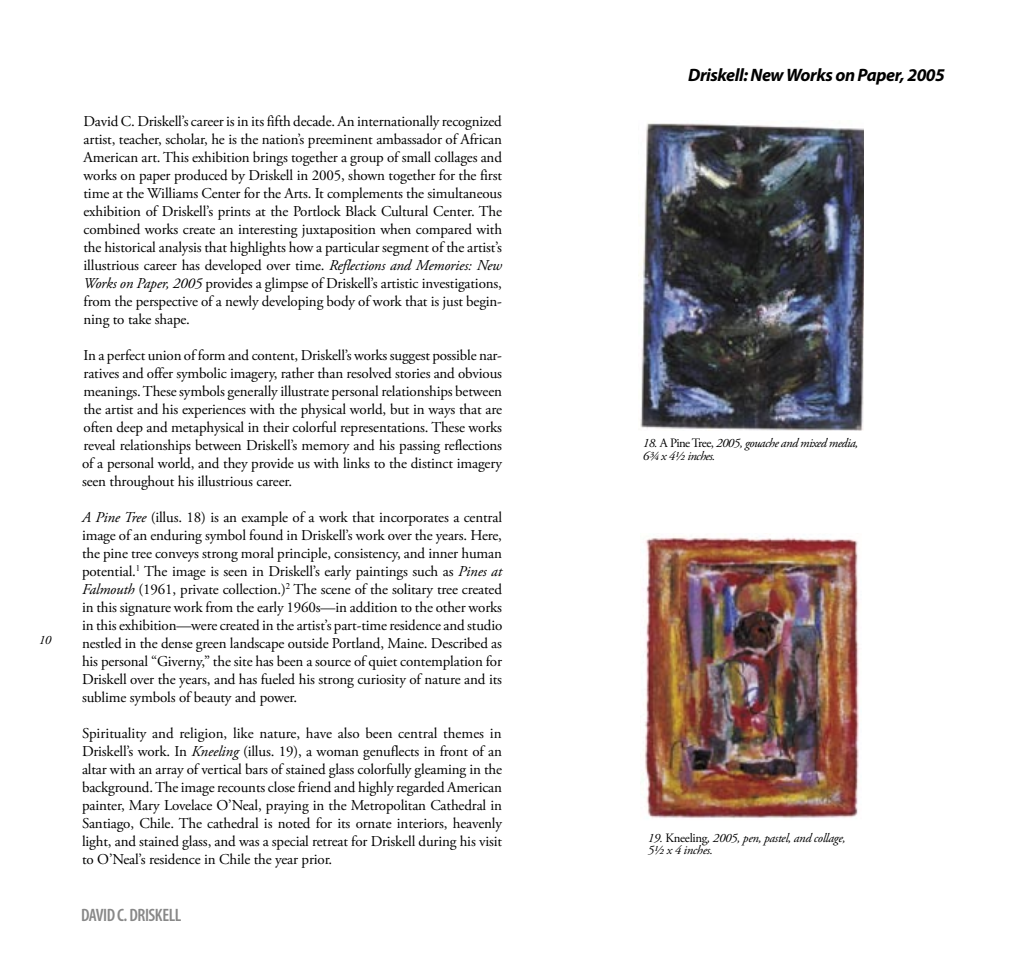
<style>
.page{position:relative;width:1026px;height:972px;background:#fff}
.page>*{position:absolute;margin:0;border:0;box-sizing:border-box;transform-origin:0 0}
.t1{font:italic 700 18px "Myriad Pro";letter-spacing:-.025em;color:#000}
.t2{font:600 condensed 18px "Myriad Pro";letter-spacing:-.025em;color:#888}
.BODYTEXT{font:15px/18px "Adobe Garamond Pro";letter-spacing:-.01em;color:#000;text-align:justify}
.t3{font:italic 12.75px/12.8px "Adobe Garamond Pro";letter-spacing:-.04em;color:#000}
.s1{font-style:italic}
.s2{font-style:normal}
</style>
<div class="page">
<img style="left:638px;top:123px;width:226px;height:308px">
<img style="left:642px;top:536px;width:217px;height:283px">
<p class="t3" style="left:39px;top:634px;width:14px">10</p>
<p class="BODYTEXT" style="left:84px;top:113px;width:420px">David C. Driskell’s career is in its fifth decade. An internationally recognized artist, teacher, scholar, he is the nation’s preeminent ambassador of African American art. This exhibition brings together a group of small collages and works on paper produced by Driskell in 2005, shown together for the first time at the Williams Center for the Arts. It complements the simultaneous exhibition of Driskell’s prints at the Portlock Black Cultural Center. The combined works create an interesting juxtaposition when compared with the historical analysis that highlights how a particular segment of the artist’s illustrious career has developed over time. <span class="s1">Reflections and Memories: New Works on Paper, 2005</span> provides a glimpse of Driskell’s artistic investigations, from the perspective of a newly developing body of work that is just begin&shy;ning to take shape.</p>
<p class="BODYTEXT" style="left:82px;top:347px;width:422px">In a perfect union of form and content, Driskell’s works suggest possible nar&shy;ratives and offer symbolic imagery, rather than resolved stories and obvious meanings. These symbols generally illustrate personal relationships between the artist and his experiences with the physical world, but in ways that are often deep and metaphysical in their colorful representations. These works reveal relationships between Driskell’s memory and his passing reflections of a personal world, and they provide us with links to the distinct imagery seen throughout his illustrious career.</p>
<p class="BODYTEXT" style="left:82px;top:509px;width:422px"><span class="s1">A Pine Tree</span> (illus. 18) is an example of a work that incorporates a central image of an enduring symbol found in Driskell’s work over the years. Here, the pine tree conveys strong moral principle, consistency, and inner human potential.<sup>1</sup> The image is seen in Driskell’s early paintings such as <span class="s1">Pines at Falmouth</span> (1961, private collection.)<sup>2</sup> The scene of the solitary tree created in this signature work from the early 1960s—in addition to the other works in this exhibition—were created in the artist’s part-time residence and studio nestled in the dense green landscape outside Portland, Maine. Described as his personal “Giverny,” the site has been a source of quiet contemplation for Driskell over the years, and has fueled his strong curiosity of nature and its sublime symbols of beauty and power.</p>
<p class="BODYTEXT" style="left:82px;top:725px;width:422px">Spirituality and religion, like nature, have also been central themes in Driskell’s work. In <span class="s1">Kneeling</span> (illus. 19), a woman genuflects in front of an altar with an array of vertical bars of stained glass colorfully gleaming in the background. The image recounts close friend and highly regarded American painter, Mary Lovelace O’Neal, praying in the Metropolitan Cathedral in Santiago, Chile. The cathedral is noted for its ornate interiors, heavenly light, and stained glass, and was a special retreat for Driskell during his visit to O’Neal’s residence in Chile the year prior.</p>
<p class="t2" style="left:81px;top:906px;width:102px">DAVID C. DRISKELL</p>
<p class="t1" style="left:688px;top:65px;width:258px">Driskell: New Works on Paper, 2005</p>
<p class="t3" style="left:643px;top:437px;width:217px">18. <span class="s2">A Pine Tree,</span> 2005, gouache and mixed media,<br>6¾ x 4½ inches.</p>
<p class="t3" style="left:648px;top:832px;width:199px">19. <span class="s2">Kneeling</span>, 2005, pen, pastel, and collage,<br>5½ x 4 inches.</p>
</div>
